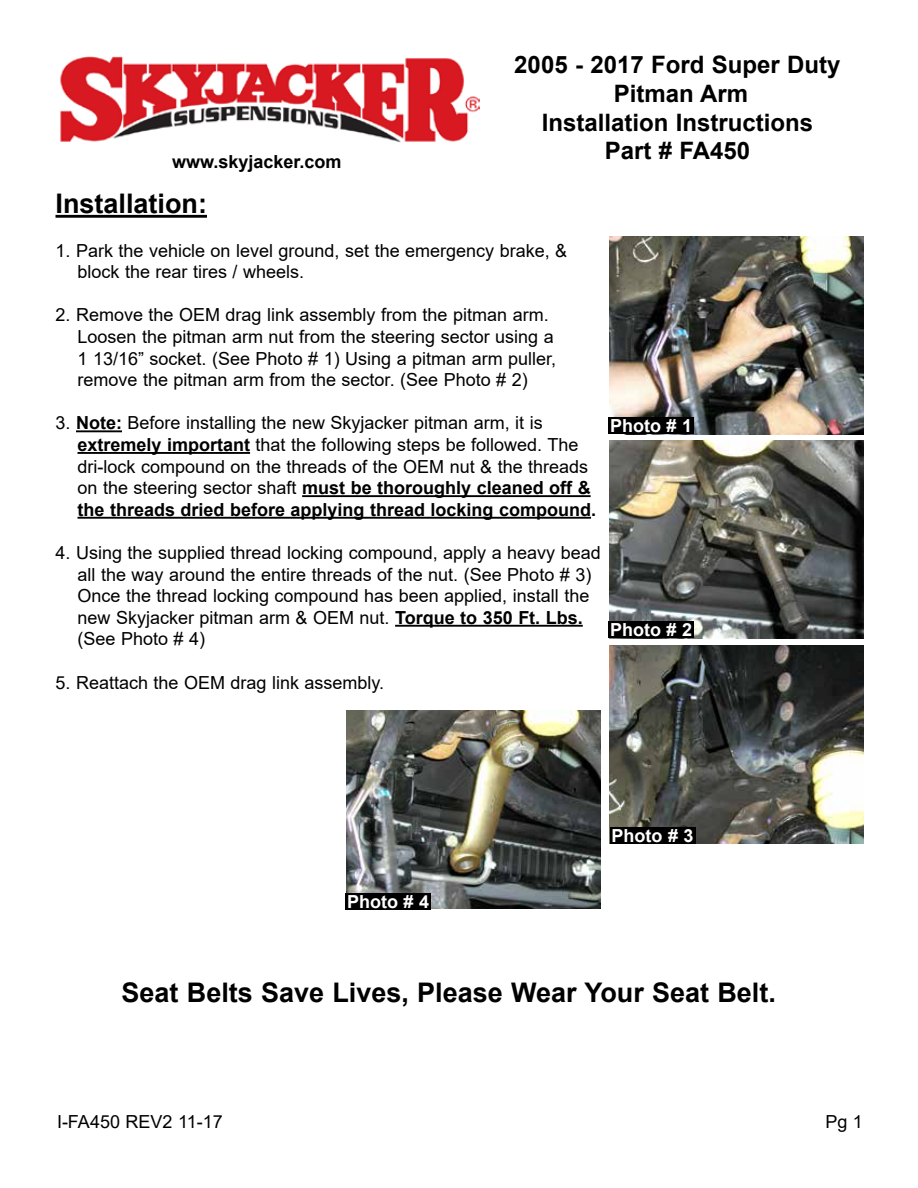
<style>
.page{position:relative;width:918px;height:1188px;background:#fff}
.page>*{position:absolute;margin:0;border:0;box-sizing:border-box;transform-origin:0 0}
.t1{font:700 27px "Arial";color:#000}
.t2{font:700 24px/28.8px "Arial";color:#000;text-align:center}
.t3{font:18px/21.6px "Arial";color:#000}
.t4{font:700 18px "Arial";color:#fff}
.t5{font:700 18px "Arial";color:#000}
.s1{font-weight:700}
</style>
<div class="page">
<hr style="left:56px;top:215px;width:151px;height:3px;background:#000">
<hr style="left:76px;top:430px;width:46px;height:2px;background:#000">
<hr style="left:78px;top:452px;width:172px;height:2px;background:#000">
<hr style="left:302px;top:495px;width:289px;height:2px;background:#000">
<hr style="left:78px;top:517px;width:513px;height:2px;background:#000">
<hr style="left:395px;top:625px;width:188px;height:2px;background:#000">
<img style="left:60px;top:56px;width:420px;height:87px">
<img style="left:610px;top:236px;width:254px;height:198px">
<div style="left:609px;top:417px;width:85px;height:16px;background:#000"></div>
<img style="left:610px;top:440px;width:254px;height:198px">
<div style="left:609px;top:621px;width:85px;height:16px;background:#000"></div>
<img style="left:610px;top:646px;width:254px;height:198px">
<div style="left:610px;top:828px;width:85px;height:16px;background:#000"></div>
<img style="left:347px;top:711px;width:254px;height:198px">
<div style="left:346px;top:893px;width:85px;height:16px;background:#000"></div>
<p class="t5" style="left:172px;top:149px;width:171px">www.skyjacker.com</p>
<h2 class="t2" style="left:514px;top:50px;width:328px">2005 - 2017 Ford Super Duty<br>Pitman Arm<br>Installation Instructions<br>Part # FA450</h2>
<h1 class="t1" style="left:56px;top:185px;width:153px">Installation:</h1>
<p class="t3" style="left:78px;top:239px;width:491px;text-indent:-22px">1. Park the vehicle on level ground, set the emergency brake, &amp; block the rear tires / wheels.</p>
<p class="t3" style="left:78px;top:304px;width:480px;text-indent:-22px">2. Remove the OEM drag link assembly from the pitman arm.<br>Loosen the pitman arm nut from the steering sector using a 1 13/16” socket. (See Photo # 1) Using a pitman arm puller, remove the pitman arm from the sector. (See Photo # 2)</p>
<p class="t3" style="left:78px;top:412px;width:520px;text-indent:-22px">3. <span class="s1">Note:</span> Before installing the new Skyjacker pitman arm, it is <span class="s1">extremely important</span> that the following steps be followed. The dri-lock compound on the threads of the OEM nut &amp; the threads on the steering sector shaft <span class="s1">must be thoroughly cleaned off &amp; the threads dried before applying thread locking compound.</span></p>
<p class="t3" style="left:78px;top:542px;width:525px;text-indent:-22px">4. Using the supplied thread locking compound, apply a heavy bead all the way around the entire threads of the nut. (See Photo # 3)<br>Once the thread locking compound has been applied, install the new Skyjacker pitman arm &amp; OEM nut. <span class="s1">Torque to 350 Ft. Lbs. </span>(See Photo # 4)</p>
<p class="t3" style="left:56px;top:671px;width:330px">5. Reattach the OEM drag link assembly.</p>
<p class="t4" style="left:610px;top:413px;width:84px">Photo # 1</p>
<p class="t4" style="left:610px;top:617px;width:84px">Photo # 2</p>
<p class="t4" style="left:347px;top:889px;width:84px">Photo # 4</p>
<p class="t4" style="left:612px;top:823px;width:84px">Photo # 3</p>
<h1 class="t1" style="left:122px;top:973px;width:656px">Seat Belts Save Lives, Please Wear Your Seat Belt.</h1>
<p class="t3" style="left:57px;top:1111px;width:167px">I-FA450 REV2 11-17</p>
<p class="t3" style="left:825px;top:1111px;width:39px">Pg 1</p>
</div>
